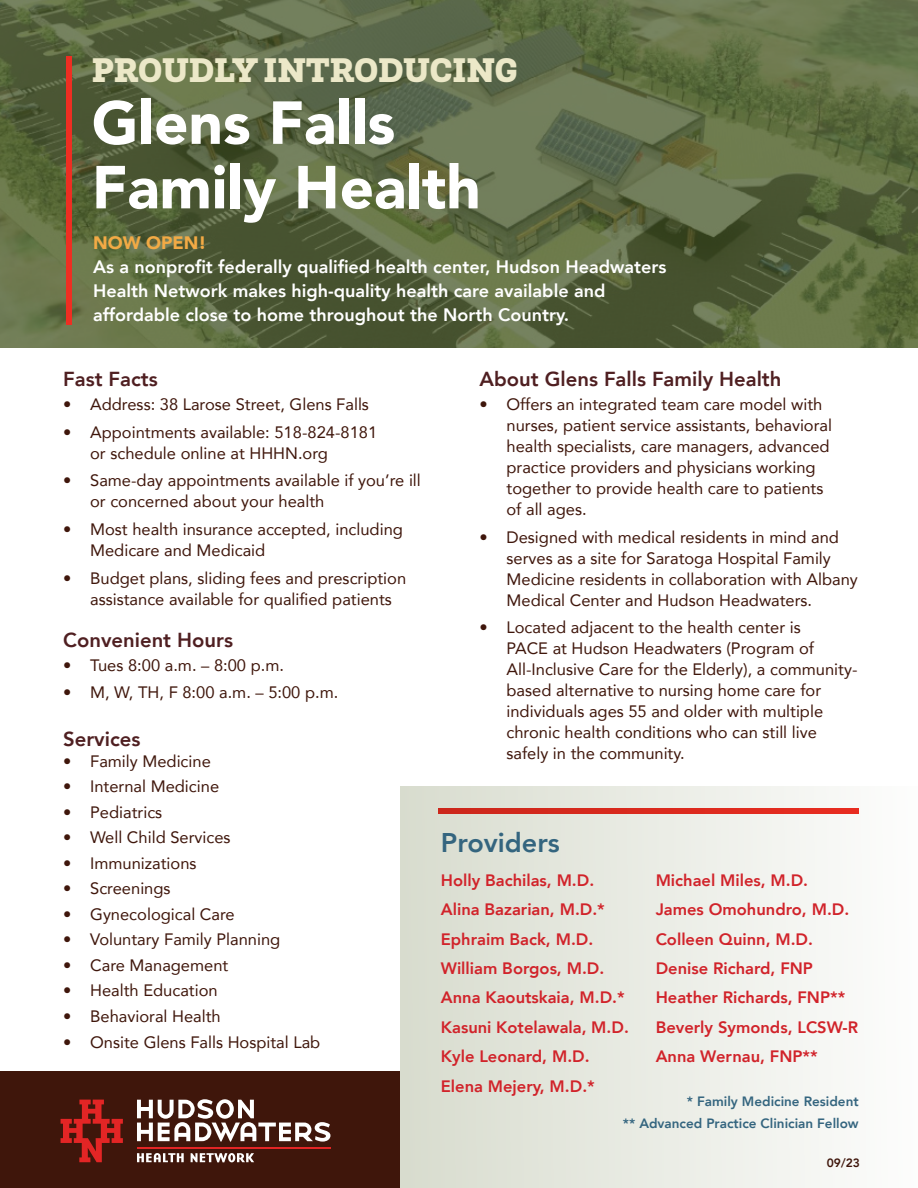
<style>
.page{position:relative;width:918px;height:1188px;background:#fff}
.page>*{position:absolute;margin:0;border:0;box-sizing:border-box;transform-origin:0 0}
.t1{font:900 60px "Avenir";color:#fff}
.t2{font:900 34.5px "Newslab";color:#ece8c8}
.t3{font:800 27px "Avenir";color:#34657f}
.t4{font:800 20.25px "Avenir";color:#4f1f21}
.t5{font:800 18px/24px "Avenir";color:#fff}
.t6{font:16.5px/21px "Avenir";color:#3f160b}
.t7{font:800 16.5px "Avenir";color:#d1232a}
.t8{font:800 13.5px "Avenir";color:#34657f}
.t9{font:800 12px "Avenir";color:#3f160b}
.s1{font-weight:900;color:#f2aa45}
</style>
<div class="page">
<svg style="left:0;top:0;width:918px;height:348px;background:#5c6943"></svg>
<div style="left:400px;top:786px;width:518px;height:402px;background:linear-gradient(to right,#d8dcce,#fdfdfc)"></div>
<div style="left:66px;top:57px;width:6px;height:268px;background:#ee2e22"></div>
<div style="left:0;top:1072px;width:400px;height:116px;background:#3f160b"></div>
<svg style="left:137px;top:1099px;width:193px;height:43px"></svg>
<hr style="left:137px;top:1147px;width:193px;height:1px;background:#e32525">
<svg style="left:137px;top:1153px;width:47px;height:9px"></svg>
<svg style="left:191px;top:1153px;width:63px;height:9px"></svg>
<svg style="left:61px;top:1100px;width:62px;height:62px"></svg>
<svg style="left:438px;top:808px;width:421px;height:6px;background:#d9291d"></svg>
<p class="t2" style="left:92px;top:48px;width:427px">PROUDLY INTRODUCING</p>
<p class="t1" style="left:92px;top:72px;width:305px">Glens Falls</p>
<p class="t1" style="left:92px;top:136px;width:390px">Family Health</p>
<p class="t5" style="left:93px;top:231px;width:575px"><span class="s1">NOW OPEN!<br></span>As a nonprofit federally qualified health center, Hudson Headwaters Health Network makes high-quality health care available and affordable close to home throughout the North Country.</p>
<p class="t4" style="left:63px;top:363px;width:96px">Fast Facts</p>
<p class="t6" style="left:63px;top:393px;width:307px">• Address: 38 Larose Street, Glens Falls</p>
<p class="t6" style="left:90px;top:421px;width:289px;text-indent:-27px">• Appointments available: 518-824-8181 or schedule online at HHHN.org</p>
<p class="t6" style="left:90px;top:470px;width:332px;text-indent:-27px">• Same-day appointments available if you’re ill or concerned about your health</p>
<p class="t6" style="left:90px;top:518px;width:314px;text-indent:-27px">• Most health insurance accepted, including<br>Medicare and Medicaid</p>
<p class="t6" style="left:90px;top:567px;width:318px;text-indent:-27px">• Budget plans, sliding fees and prescription assistance available for qualified patients</p>
<p class="t4" style="left:63px;top:624px;width:171px">Convenient Hours</p>
<p class="t6" style="left:63px;top:654px;width:222px">• Tues 8:00 a.m. – 8:00 p.m.</p>
<p class="t6" style="left:63px;top:681px;width:277px">• M, W, TH, F 8:00 a.m. – 5:00 p.m.</p>
<p class="t4" style="left:63px;top:723px;width:79px">Services</p>
<p class="t6" style="left:63px;top:750px;width:149px">• Family Medicine</p>
<p class="t6" style="left:63px;top:776px;width:157px">• Internal Medicine</p>
<p class="t6" style="left:63px;top:801px;width:101px">• Pediatrics</p>
<p class="t6" style="left:63px;top:827px;width:169px">• Well Child Services</p>
<p class="t6" style="left:63px;top:852px;width:135px">• Immunizations</p>
<p class="t6" style="left:63px;top:878px;width:109px">• Screenings</p>
<p class="t6" style="left:63px;top:903px;width:173px">• Gynecological Care</p>
<p class="t6" style="left:63px;top:929px;width:219px">• Voluntary Family Planning</p>
<p class="t6" style="left:63px;top:954px;width:167px">• Care Management</p>
<p class="t6" style="left:63px;top:980px;width:156px">• Health Education</p>
<p class="t6" style="left:63px;top:1005px;width:159px">• Behavioral Health</p>
<p class="t6" style="left:63px;top:1032px;width:259px">• Onsite Glens Falls Hospital Lab</p>
<p class="t4" style="left:480px;top:363px;width:303px">About Glens Falls Family Health</p>
<p class="t6" style="left:507px;top:393px;width:327px;text-indent:-27px">• Offers an integrated team care model with nurses, patient service assistants, behavioral health specialists, care managers, advanced practice providers and physicians working together to provide health care to patients of all ages.</p>
<p class="t6" style="left:507px;top:526px;width:353px;text-indent:-27px">• Designed with medical residents in mind and serves as a site for Saratoga Hospital Family Medicine residents in collaboration with Albany Medical Center and Hudson Headwaters.</p>
<p class="t6" style="left:507px;top:617px;width:352px;text-indent:-27px">• Located adjacent to the health center is<br>PACE at Hudson Headwaters (Program of All-Inclusive Care for the Elderly), a community&shy;based alternative to nursing home care for individuals ages 55 and older with multiple chronic health conditions who can still live safely in the community.</p>
<p class="t3" style="left:441px;top:822px;width:121px">Providers</p>
<p class="t7" style="left:441px;top:867px;width:155px">Holly Bachilas, M.D.</p>
<p class="t7" style="left:441px;top:897px;width:166px">Alina Bazarian, M.D.*</p>
<p class="t7" style="left:441px;top:926px;width:154px">Ephraim Back, M.D.</p>
<p class="t7" style="left:441px;top:955px;width:165px">William Borgos, M.D.</p>
<p class="t7" style="left:441px;top:985px;width:185px">Anna Kaoutskaia, M.D.*</p>
<p class="t7" style="left:441px;top:1014px;width:190px">Kasuni Kotelawala, M.D.</p>
<p class="t7" style="left:441px;top:1044px;width:150px">Kyle Leonard, M.D.</p>
<p class="t7" style="left:441px;top:1073px;width:156px">Elena Mejery, M.D.*</p>
<p class="t7" style="left:656px;top:867px;width:154px">Michael Miles, M.D.</p>
<p class="t7" style="left:656px;top:897px;width:195px">James Omohundro, M.D.</p>
<p class="t7" style="left:656px;top:926px;width:159px">Colleen Quinn, M.D.</p>
<p class="t7" style="left:656px;top:955px;width:159px">Denise Richard, FNP</p>
<p class="t7" style="left:656px;top:985px;width:191px">Heather Richards, FNP**</p>
<p class="t7" style="left:656px;top:1014px;width:204px">Beverly Symonds, LCSW-R</p>
<p class="t7" style="left:656px;top:1044px;width:164px">Anna Wernau, FNP**</p>
<p class="t8" style="left:687px;top:1091px;width:173px">* Family Medicine Resident</p>
<p class="t8" style="left:623px;top:1112px;width:237px">** Advanced Practice Clinician Fellow</p>
<p class="t9" style="left:827px;top:1154px;width:35px">09/23</p>
</div>
